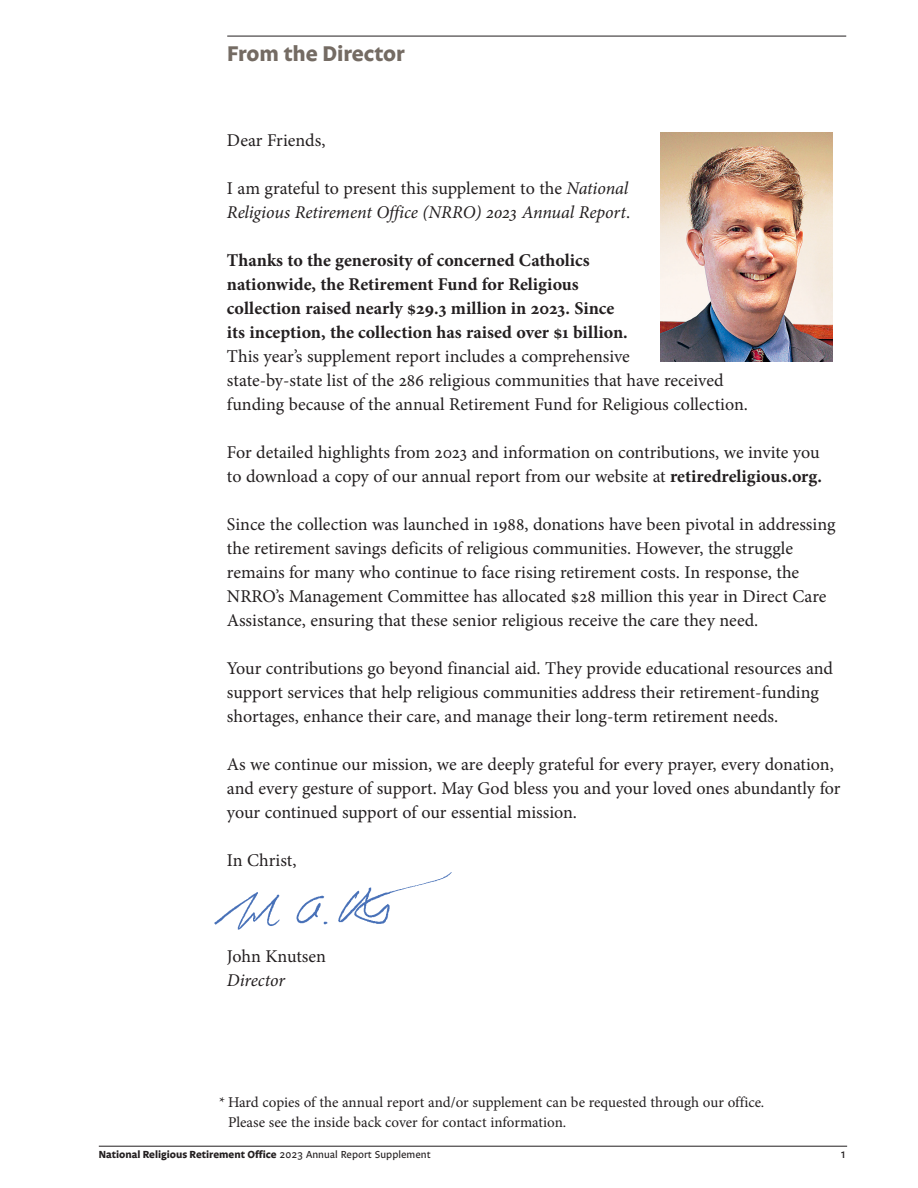
<style>
.page{position:relative;width:918px;height:1188px;background:#fff}
.page>*{position:absolute;margin:0;border:0;box-sizing:border-box;transform-origin:0 0}
._22AR_Page_head_1{font:700 21.75px "Legato Pro";color:#746b63}
._22ARS_Cover_letter{font:18px/24px "Minion Pro";color:#231f20}
._22ARS_Cover_letter-2{font:700 18px/24px "Minion Pro";color:#231f20}
._22ARS_Cover_letter-3{font:italic 18px/24px "Minion Pro";letter-spacing:-.005em;color:#231f20}
.t1{font:15px/19.5px "Minion Pro";color:#231f20}
.t2{font:12px "Legato Pro";color:#231f20}
.t3{font:700 10.5px "Legato Pro";color:#231f20}
.s1{font-style:normal}
.s2{font-weight:400}
.s3{font-weight:700}
.s4{font-style:italic}
</style>
<div class="page">
<hr style="left:99px;top:1146px;width:748px;height:1px;background:#231f20">
<hr style="left:227px;top:36px;width:619px;height:1px;background:#231f20">
<img style="left:660px;top:133px;width:173px;height:228px">
<img style="left:214px;top:872px;width:238px;height:58px">
<p class="_22AR_Page_head_1" style="left:227px;top:40px;width:179px">From the Director</p>
<p class="_22ARS_Cover_letter" style="left:227px;top:128px;width:100px">Dear Friends,</p>
<p class="_22ARS_Cover_letter-3" style="left:227px;top:176px;width:405px"><span class="s1">I am grateful to present this supplement to the</span> National<br>Religious Retirement Office (NRRO) 2023 Annual Report<span class="s1">.</span></p>
<p class="_22ARS_Cover_letter-2" style="left:227px;top:248px;width:523px">Thanks to the generosity of concerned Catholics<br>nationwide, the Retirement Fund for Religious<br>collection raised nearly $29.3 million in 2023. Since<br>its inception, the collection has raised over $1 billion.<br><span class="s2">This year’s supplement report includes a comprehensive<br>state-by-state list of the 286 religious communities that have received funding because of the annual Retirement Fund for Religious collection.</span></p>
<p class="_22ARS_Cover_letter" style="left:227px;top:440px;width:597px">For detailed highlights from 2023 and information on contributions, we invite you to download a copy of our annual report from our website at <span class="s3">retiredreligious.org.</span></p>
<p class="_22ARS_Cover_letter" style="left:227px;top:512px;width:610px">Since the collection was launched in 1988, donations have been pivotal in addressing the retirement savings deficits of religious communities. However, the struggle remains for many who continue to face rising retirement costs. In response, the NRRO’s Management Committee has allocated $28 million this year in Direct Care Assistance, ensuring that these senior religious receive the care they need.</p>
<p class="_22ARS_Cover_letter" style="left:227px;top:656px;width:608px">Your contributions go beyond financial aid. They provide educational resources and support services that help religious communities address their retirement-funding shortages, enhance their care, and manage their long-term retirement needs.</p>
<p class="_22ARS_Cover_letter" style="left:227px;top:752px;width:615px">As we continue our mission, we are deeply grateful for every prayer, every donation, and every gesture of support. May God bless you and your loved ones abundantly for your continued support of our essential mission.</p>
<p class="_22ARS_Cover_letter" style="left:227px;top:848px;width:71px">In Christ,</p>
<p class="_22ARS_Cover_letter" style="left:227px;top:944px;width:101px">John Knutsen<br><span class="s4">Director</span></p>
<p class="t1" style="left:228px;top:1093px;width:538px;text-indent:-9px">* Hard copies of the annual report and/or supplement can be requested through our office.<br>Please see the inside back cover for contact information.</p>
<p class="t3" style="left:99px;top:1149px;width:333px">National Religious Retirement Office <span class="s2">2023 Annual Report Supplement</span></p>
<p class="t2" style="left:841px;top:1147px;width:6px">1</p>
</div>
